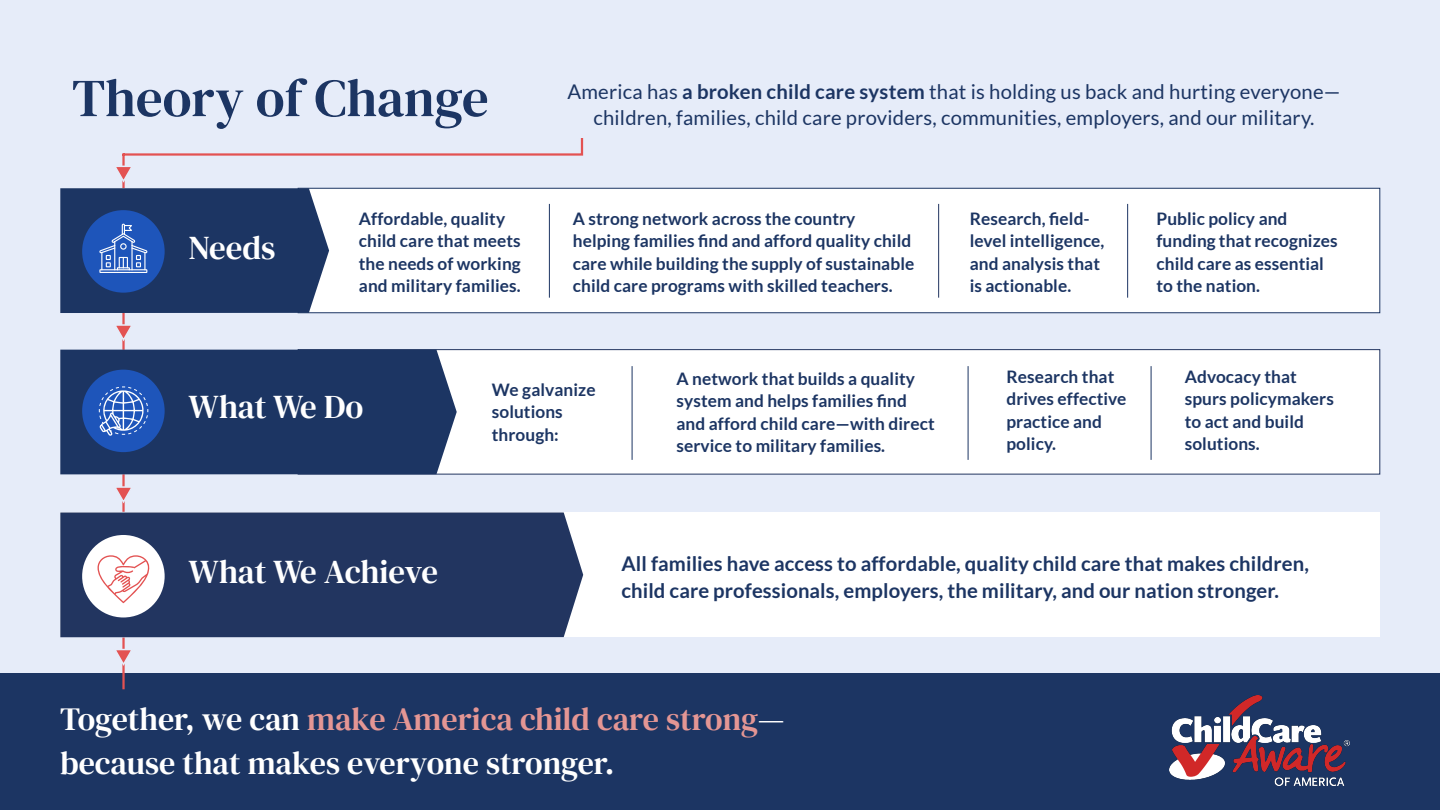
<style>
.page{position:relative;width:1440px;height:810px;background:#e6ecf9}
.page>*{position:absolute;margin:0;border:0;box-sizing:border-box;transform-origin:0 0}
.t1{font:53.25px "DM Serif Text";color:#1c3563}
.t2{font:33px "DM Serif Text";color:#fff}
.t3{font:32.25px/43.5px "DM Serif Text";color:#fff}
.t4{font:20.25px "Lato";letter-spacing:.01em;color:#1c3563}
.t5{font:700 20.25px/26.2px "Lato";letter-spacing:.005em;color:#1c3563}
.t6{font:700 17.25px/22.5px "Lato";letter-spacing:.005em;color:#1c3563}
.s1{font-weight:700}
.s2{color:#e49694}
</style>
<div class="page">
<hr style="left:122px;top:474px;width:3px;height:38px;background:#e35252">
<svg style="left:116px;top:485px;width:15px;height:20px"></svg>
<hr style="left:122px;top:312px;width:3px;height:38px;background:#e35252">
<svg style="left:116px;top:323px;width:15px;height:20px"></svg>
<div style="left:0;top:674px;width:1440px;height:136px;background:#1c3563"></div>
<hr style="left:122px;top:638px;width:3px;height:51px;background:#e35252">
<svg style="left:116px;top:648px;width:15px;height:19px"></svg>
<img style="left:1170px;top:695px;width:179px;height:91px">
<div style="left:298px;top:349px;width:1082px;height:125px;background:#fff;border:1px solid #223560"></div>
<div style="left:60px;top:350px;width:397px;height:124px;background:#1c3563"></div>
<div style="left:82px;top:370px;width:83px;height:82px;background:#1e55ba;border-radius:50%"></div>
<hr style="left:632px;top:366px;width:1px;height:94px;background:#1c3563">
<svg style="left:99px;top:386px;width:50px;height:50px"></svg>
<hr style="left:968px;top:366px;width:1px;height:94px;background:#1c3563">
<hr style="left:1151px;top:366px;width:1px;height:94px;background:#1c3563">
<div style="left:298px;top:188px;width:1082px;height:125px;background:#fff;border:1px solid #1c3563"></div>
<svg style="left:60px;top:138px;width:524px;height:175px"></svg>
<hr style="left:549px;top:204px;width:1px;height:94px;background:#1c3563">
<hr style="left:938px;top:204px;width:1px;height:94px;background:#223560">
<hr style="left:1127px;top:204px;width:1px;height:94px;background:#1c3563">
<div style="left:61px;top:513px;width:1319px;height:124px;background:#fff"></div>
<div style="left:60px;top:513px;width:523px;height:124px;background:#223560"></div>
<div style="left:82px;top:535px;width:83px;height:82px;background:#fff;border-radius:50%"></div>
<svg style="left:98px;top:555px;width:52px;height:48px"></svg>
<p class="t1" style="left:72px;top:67px;width:418px">Theory of Change</p>
<p class="t4" style="left:567px;top:80px;width:775px">America has <span class="s1">a broken child care system</span> that is holding us back and hurting everyone—</p>
<p class="t4" style="left:593px;top:107px;width:723px">children, families, child care providers, communities, employers, and our military.</p>
<p class="t2" style="left:189px;top:228px;width:88px">Needs</p>
<p class="t6" style="left:359px;top:207px;width:163px">Affordable, quality child care that meets the needs of working and military families.</p>
<p class="t6" style="left:573px;top:207px;width:343px">A strong network across the country helping families find and afford quality child care while building the supply of sustainable child care programs with skilled teachers.</p>
<p class="t6" style="left:970px;top:207px;width:136px">Research, field&shy;level intelligence, and analysis that is actionable.</p>
<p class="t6" style="left:1156px;top:207px;width:183px">Public policy and funding that recognizes child care as essential to the nation.</p>
<p class="t2" style="left:189px;top:388px;width:176px">What We Do</p>
<p class="t6" style="left:492px;top:378px;width:105px">We galvanize solutions through:</p>
<p class="t6" style="left:676px;top:367px;width:260px">A network that builds a quality system and helps families find and afford child care—with direct service to military families.</p>
<p class="t6" style="left:1006px;top:365px;width:122px">Research that drives effective practice and policy.</p>
<p class="t6" style="left:1185px;top:365px;width:151px">Advocacy that spurs policymakers to act and build solutions.</p>
<p class="t2" style="left:189px;top:553px;width:251px">What We Achieve</p>
<p class="t5" style="left:621px;top:551px;width:689px">All families have access to affordable, quality child care that makes children, child care professionals, employers, the military, and our nation stronger.</p>
<p class="t3" style="left:60px;top:698px;width:726px">Together, we can <span class="s2">make America child care strong</span>— because that makes everyone stronger.</p>
</div>
